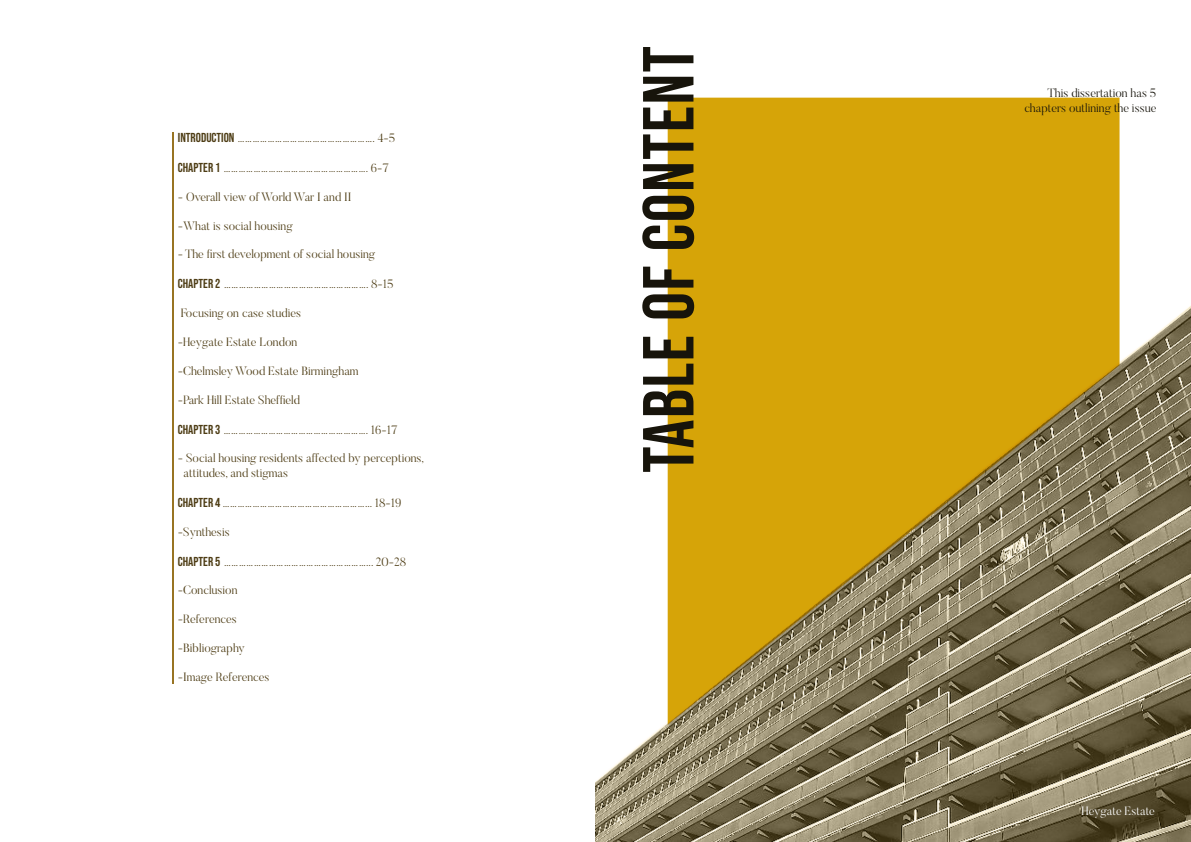
<style>
.page{position:relative;width:1191px;height:842px;background:#fff}
.page>*{position:absolute;margin:0;border:0;box-sizing:border-box;transform-origin:0 0}
.t1{font:72px "Bebas Neue";letter-spacing:.02em;color:#17140b}
.t2{font:300 12px "Butler";color:#4d3c14}
.t3{font:300 12px/15px "Butler";color:#17140b;text-align:right}
.t4{font:300 12px "Butler";color:#fff}
.s1{font-family:"Bebas Neue";font-weight:400;font-size:13px}
</style>
<div class="page">
<img style="left:595px;top:97px;width:596px;height:745px">
<hr style="left:172px;top:132px;width:1px;height:552px;background:#987423">
<p class="t2" style="left:178px;top:130px;width:219px"><span class="s1">INTRODUCTION</span> ………………………………………………. 4-5</p>
<p class="t2" style="left:178px;top:160px;width:213px"><span class="s1">CHAPTER 1</span> …………………………………………………. 6-7</p>
<p class="t2" style="left:178px;top:189px;width:175px">- Overall view of World War I and II</p>
<p class="t2" style="left:178px;top:218px;width:116px">-What is social housing</p>
<p class="t2" style="left:178px;top:247px;width:199px">- The first development of social housing</p>
<p class="t2" style="left:178px;top:277px;width:217px"><span class="s1">CHAPTER 2</span> …………………………………………………. 8-15</p>
<p class="t2" style="left:181px;top:306px;width:122px">Focusing on case studies</p>
<p class="t2" style="left:178px;top:334px;width:121px">-Heygate Estate London</p>
<p class="t2" style="left:178px;top:363px;width:182px">-Chelmsley Wood Estate Birmingham</p>
<p class="t2" style="left:178px;top:392px;width:124px">-Park Hill Estate Sheffield</p>
<p class="t2" style="left:178px;top:422px;width:221px"><span class="s1">CHAPTER 3</span> …………………………………………………. 16-17</p>
<p class="t2" style="left:178px;top:451px;width:248px">- Social housing residents affected by perceptions,</p>
<p class="t2" style="left:184px;top:465px;width:106px">attitudes, and stigmas</p>
<p class="t2" style="left:178px;top:495px;width:225px"><span class="s1">CHAPTER 4</span> …………………………………………………... 18-19</p>
<p class="t2" style="left:178px;top:524px;width:53px">-Synthesis</p>
<p class="t2" style="left:178px;top:554px;width:230px"><span class="s1">CHAPTER 5</span> …………………………………………………... 20-28</p>
<p class="t2" style="left:178px;top:583px;width:61px">-Conclusion</p>
<p class="t2" style="left:178px;top:612px;width:61px">-References</p>
<p class="t2" style="left:178px;top:640px;width:68px">-Bibliography</p>
<p class="t2" style="left:178px;top:669px;width:93px">-Image References</p>
<p class="t1" style="left:628px;top:473px;width:428px;rotate:-90deg">TABLE OF CONTENT</p>
<p class="t3" style="left:1024px;top:85px;width:133px">This dissertation has 5 chapters outlining the issue</p>
<p class="t4" style="left:1081px;top:803px;width:75px">Heygate Estate</p>
</div>
